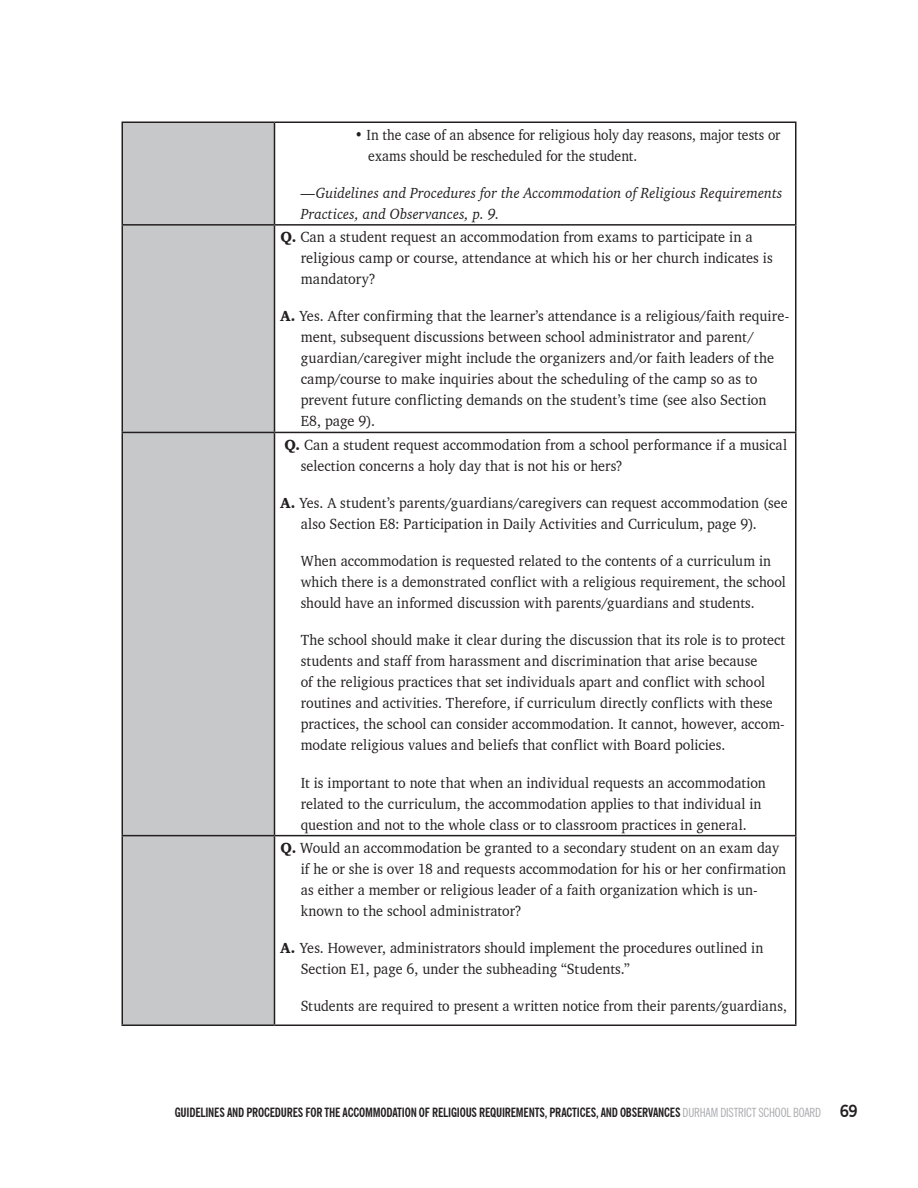
<style>
.page{position:relative;width:918px;height:1188px;background:#fff}
.page>*{position:absolute;margin:0;border:0;box-sizing:border-box;transform-origin:0 0}
.t1{font:15px/21px "Charter BT";letter-spacing:.005em;color:#231f20;scale:.94 1}
.t2{font:15px/21px "Charter BT";letter-spacing:.005em;color:#231f20;scale:.95 1}
.t3{font:15px/21px "Charter BT";letter-spacing:.005em;color:#231f20;scale:.93 1}
.t4{font:15px/21px "Charter BT";letter-spacing:.005em;color:#231f20;scale:.91 1}
.t5{font:italic 15px/21px "Charter BT";letter-spacing:.01em;color:#231f20;scale:.95 1}
.t6{font:700 condensed 12.75px "News Gothic BT";letter-spacing:-.015em;color:#231f20;scale:.96 1}
.s1{font-weight:900}
.s2{font-weight:400;color:#a8a9ad}
.s3{font-stretch:normal;font-size:16.5px}
</style>
<div class="page">
<div style="left:123px;top:123px;width:151px;height:901px;background:#c7c8ca"></div>
<hr style="left:274px;top:122px;width:522px;height:1px;background:#231f20">
<hr style="left:795px;top:123px;width:1px;height:101px;background:#231f20">
<hr style="left:274px;top:224px;width:522px;height:2px;background:#231f20">
<hr style="left:795px;top:226px;width:1px;height:206px;background:#231f20">
<hr style="left:274px;top:432px;width:522px;height:1px;background:#231f20">
<hr style="left:795px;top:433px;width:1px;height:402px;background:#231f20">
<hr style="left:274px;top:835px;width:522px;height:1px;background:#231f20">
<hr style="left:795px;top:836px;width:1px;height:188px;background:#231f20">
<hr style="left:274px;top:1024px;width:522px;height:2px;background:#231f20">
<hr style="left:122px;top:122px;width:152px;height:1px;background:#231f20">
<hr style="left:122px;top:123px;width:1px;height:101px;background:#231f20">
<hr style="left:274px;top:123px;width:1px;height:101px;background:#231f20">
<hr style="left:122px;top:224px;width:152px;height:2px;background:#231f20">
<hr style="left:122px;top:226px;width:1px;height:206px;background:#231f20">
<hr style="left:274px;top:226px;width:1px;height:206px;background:#231f20">
<hr style="left:122px;top:432px;width:152px;height:1px;background:#231f20">
<hr style="left:122px;top:433px;width:1px;height:402px;background:#231f20">
<hr style="left:274px;top:433px;width:1px;height:402px;background:#231f20">
<hr style="left:122px;top:835px;width:152px;height:1px;background:#231f20">
<hr style="left:122px;top:836px;width:1px;height:188px;background:#231f20">
<hr style="left:274px;top:836px;width:1px;height:188px;background:#231f20">
<hr style="left:122px;top:1024px;width:152px;height:2px;background:#231f20">
<p class="t4" style="left:368px;top:124px;width:455px;text-indent:-13px">• In the case of an absence for religious holy day reasons, major tests or exams should be rescheduled for the student.</p>
<p class="t5" style="left:301px;top:182px;width:509px">—Guidelines and Procedures for the Accommodation of Religious Requirements<br>Practices, and Observances, p. 9.</p>
<p class="t2" style="left:301px;top:226px;width:498px;text-indent:-20px"><span class="s1">Q.</span> Can a student request an accommodation from exams to participate in a religious camp or course, attendance at which his or her church indicates is mandatory?</p>
<p class="t2" style="left:301px;top:305px;width:516px;text-indent:-20px"><span class="s1">A.</span> Yes. After confirming that the learner’s attendance is a religious/faith require&shy;ment, subsequent discussions between school administrator and parent/ guardian/caregiver might include the organizers and/or faith leaders of the camp/course to make inquiries about the scheduling of the camp so as to prevent future conflicting demands on the student’s time (see also Section E8, page 9).</p>
<p class="t1" style="left:301px;top:434px;width:519px;text-indent:-16px"><span class="s1">Q.</span> Can a student request accommodation from a school performance if a musical selection concerns a holy day that is not his or hers?</p>
<p class="t1" style="left:301px;top:492px;width:520px;text-indent:-20px"><span class="s1">A.</span> Yes. A student’s parents/guardians/caregivers can request accommodation (see also Section E8: Participation in Daily Activities and Curriculum, page 9).</p>
<p class="t3" style="left:301px;top:550px;width:523px">When accommodation is requested related to the contents of a curriculum in which there is a demonstrated conflict with a religious requirement, the school should have an informed discussion with parents/guardians and students.</p>
<p class="t1" style="left:301px;top:629px;width:517px">The school should make it clear during the discussion that its role is to protect students and staff from harassment and discrimination that arise because<br>of the religious practices that set individuals apart and conflict with school routines and activities. Therefore, if curriculum directly conflicts with these practices, the school can consider accommodation. It cannot, however, accom&shy;modate religious values and beliefs that conflict with Board policies.</p>
<p class="t1" style="left:301px;top:772px;width:496px">It is important to note that when an individual requests an accommodation related to the curriculum, the accommodation applies to that individual in question and not to the whole class or to classroom practices in general.</p>
<p class="t1" style="left:301px;top:837px;width:518px;text-indent:-20px"><span class="s1">Q.</span> Would an accommodation be granted to a secondary student on an exam day if he or she is over 18 and requests accommodation for his or her confirmation as either a member or religious leader of a faith organization which is un&shy;known to the school administrator?</p>
<p class="t1" style="left:301px;top:937px;width:494px;text-indent:-20px"><span class="s1">A.</span> Yes. However, administrators should implement the procedures outlined in<br>Section E1, page 6, under the subheading “Students.”</p>
<p class="t3" style="left:301px;top:995px;width:524px">Students are required to present a written notice from their parents/guardians,</p>
<p class="t6" style="left:175px;top:1105px;width:713px">GUIDELINES AND PROCEDURES FOR THE ACCOMMODATION OF RELIGIOUS REQUIREMENTS, PRACTICES, AND OBSERVANCES <span class="s2">DURHAM DISTRICT SCHOOL BOARD</span> <span class="s3">69</span></p>
</div>
